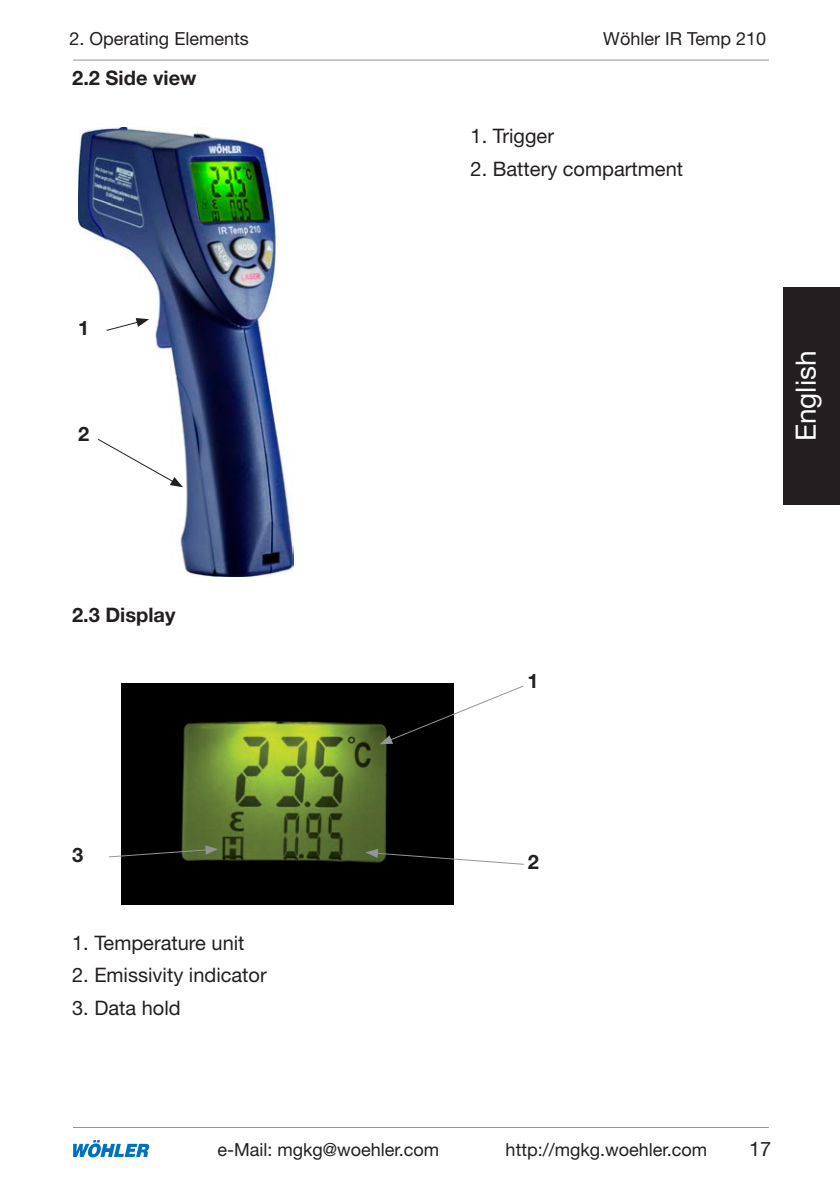
<style>
.page{position:relative;width:840px;height:1191px;background:#fff}
.page>*{position:absolute;margin:0;border:0;box-sizing:border-box;transform-origin:0 0}
.t1{font:28px "Helvetica Neue LT";color:#fff}
.t2{font:20px "Helvetica Neue LT";color:#231f20}
.t3{font:700 20px "Helvetica Neue LT";color:#231f20}
.t4{font:18px "Helvetica Neue LT";color:#231f20}
</style>
<div class="page">
<hr style="left:73px;top:60px;width:695px;height:1px;background:#939598">
<hr style="left:73px;top:1127px;width:695px;height:1px;background:#939598">
<svg style="left:73px;top:1140px;width:76px;height:17px"></svg>
<div style="left:782px;top:287px;width:57px;height:217px;background:#231f20"></div>
<img style="left:78px;top:127px;width:216px;height:449px">
<svg style="left:105px;top:318px;width:44px;height:13px"></svg>
<svg style="left:97px;top:438px;width:86px;height:49px"></svg>
<img style="left:121px;top:683px;width:332px;height:221px">
<svg style="left:379px;top:684px;width:145px;height:60px"></svg>
<svg style="left:365px;top:848px;width:159px;height:17px"></svg>
<svg style="left:109px;top:845px;width:109px;height:13px"></svg>
<p class="t4" style="left:69px;top:28px;width:181px">2. Operating Elements</p>
<p class="t3" style="left:72px;top:66px;width:126px">2.2 Side view</p>
<p class="t3" style="left:78px;top:315px;width:13px">1</p>
<p class="t3" style="left:78px;top:422px;width:13px">2</p>
<p class="t4" style="left:603px;top:28px;width:164px">Wöhler IR Temp 210</p>
<p class="t2" style="left:470px;top:124px;width:85px">1. Trigger</p>
<p class="t2" style="left:470px;top:157px;width:214px">2. Battery compartment</p>
<h1 class="t1" style="left:788px;top:441px;width:92px;rotate:-90deg">English</h1>
<p class="t3" style="left:72px;top:603px;width:105px">2.3 Display</p>
<p class="t3" style="left:72px;top:842px;width:13px">3</p>
<p class="t2" style="left:72px;top:930px;width:174px">1. Temperature unit</p>
<p class="t2" style="left:72px;top:963px;width:196px">2. Emissivity indicator</p>
<p class="t2" style="left:72px;top:995px;width:110px">3. Data hold</p>
<p class="t3" style="left:527px;top:668px;width:13px">1</p>
<p class="t3" style="left:527px;top:849px;width:13px">2</p>
<p class="t4" style="left:217px;top:1139px;width:223px">e-Mail: mgkg@woehler.com</p>
<p class="t4" style="left:505px;top:1139px;width:203px">http://mgkg.woehler.com</p>
<p class="t2" style="left:748px;top:1137px;width:24px">17</p>
</div>
